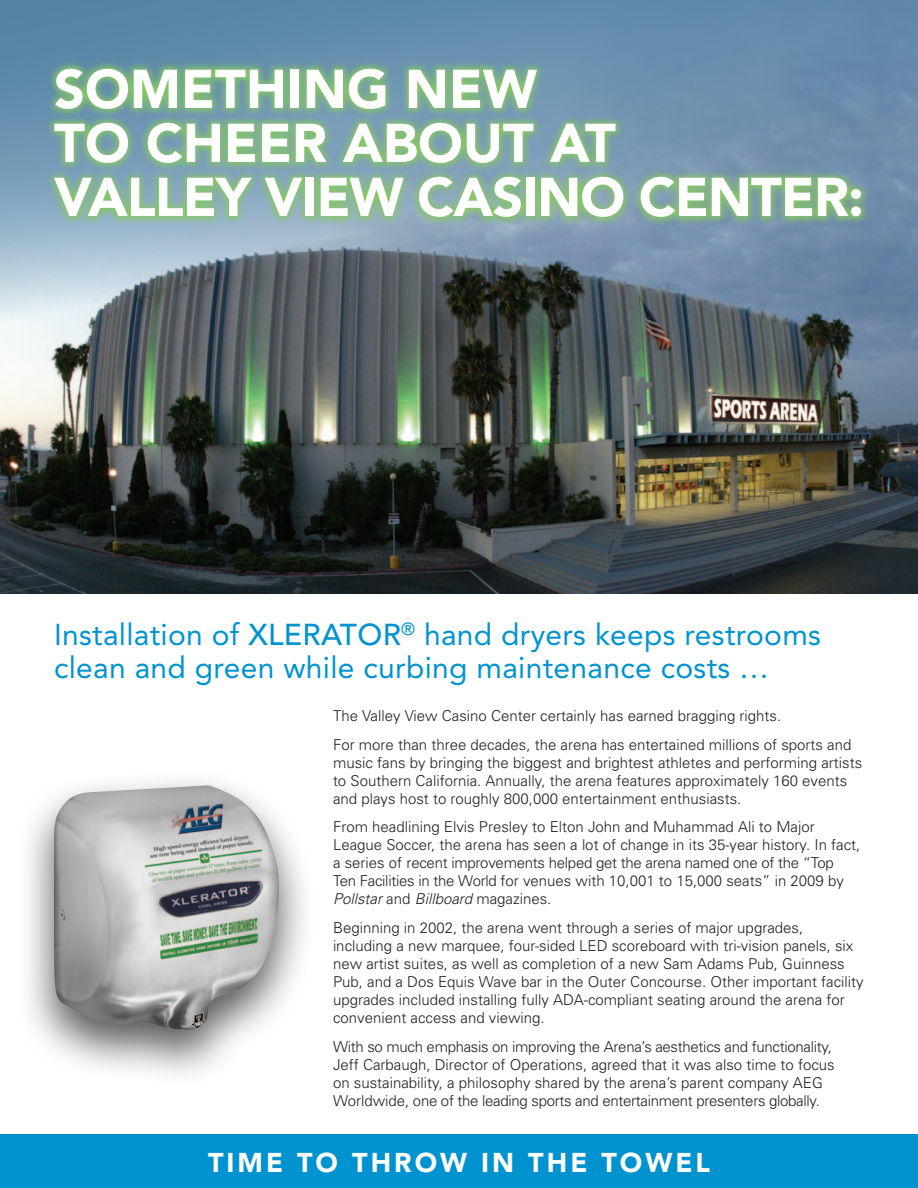
<style>
.page{position:relative;width:918px;height:1188px;background:#fff}
.page>*{position:absolute;margin:0;border:0;box-sizing:border-box;transform-origin:0 0}
.t1{font:900 54px/54px "Avenir";letter-spacing:-.01em;color:#fff}
.t2{font:30px/33px "Avenir";letter-spacing:.01em;color:#0093d0}
.t3{font:900 27px "Avenir";letter-spacing:.11em;color:#fff}
.t4{font:300 15px/18px "Univers";color:#231f20}
.s1{font-weight:500}
.s2{font-style:italic}
</style>
<div class="page">
<img style="left:0;top:0;width:918px;height:594px">
<svg style="left:45px;top:59px;width:825px;height:167px;background:#7ca994"></svg>
<div style="left:0;top:1134px;width:918px;height:54px;background:#0093d0"></div>
<div style="left:16px;top:769px;width:300px;height:318px;background:#231f20;opacity:.75"></div>
<img style="left:54px;top:785px;width:225px;height:245px">
<p class="t1" style="left:54px;top:62px;width:812px">SOMETHING NEW<br>TO CHEER ABOUT AT<br>VALLEY VIEW CASINO CENTER:</p>
<p class="t2" style="left:54px;top:618px;width:769px">Installation of <span class="s1">XLERATOR</span><sup>®</sup> hand dryers keeps restrooms clean and green while curbing maintenance costs …</p>
<p class="t4" style="left:333px;top:706px;width:450px">The Valley View Casino Center certainly has earned bragging rights.</p>
<p class="t4" style="left:333px;top:735px;width:531px">For more than three decades, the arena has entertained millions of sports and music fans by bringing the biggest and brightest athletes and performing artists to Southern California. Annually, the arena features approximately 160 events and plays host to roughly 800,000 entertainment enthusiasts.</p>
<p class="t4" style="left:333px;top:818px;width:529px">From headlining Elvis Presley to Elton John and Muhammad Ali to Major League Soccer, the arena has seen a lot of change in its 35-year history. In fact, a series of recent improvements helped get the arena named one of the “Top Ten Facilities in the World for venues with 10,001 to 15,000 seats” in 2009 by <span class="s2">Pollstar</span> and <span class="s2">Billboard</span> magazines.</p>
<p class="t4" style="left:333px;top:919px;width:532px">Beginning in 2002, the arena went through a series of major upgrades, including a new marquee, four-sided LED scoreboard with tri-vision panels, six new artist suites, as well as completion of a new Sam Adams Pub, Guinness Pub, and a Dos Equis Wave bar in the Outer Concourse. Other important facility upgrades included installing fully ADA-compliant seating around the arena for convenient access and viewing.</p>
<p class="t4" style="left:333px;top:1037px;width:503px">With so much emphasis on improving the Arena’s aesthetics and functionality, Jeff Carbaugh, Director of Operations, agreed that it was also time to focus on sustainability, a philosophy shared by the arena’s parent company AEG Worldwide, one of the leading sports and entertainment presenters globally.</p>
<p class="t3" style="left:208px;top:1146px;width:503px">TIME TO THROW IN THE TOWEL</p>
</div>
